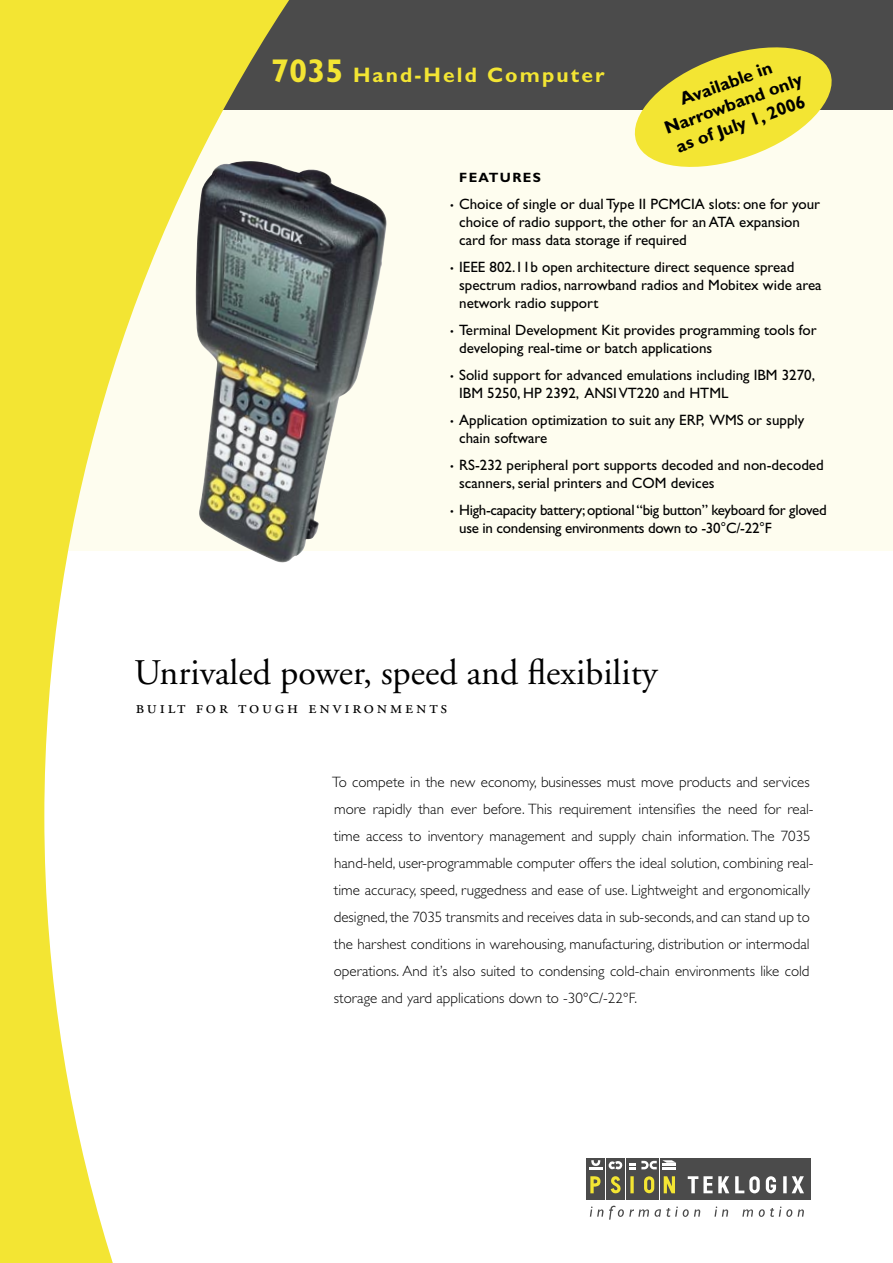
<style>
.page{position:relative;width:893px;height:1263px;background:#fff}
.page>*{position:absolute;margin:0;border:0;box-sizing:border-box;transform-origin:0 0}
.Headline{font:36px "Adobe Garamond";color:#000}
.t1{font:700 21px "Gill Sans";letter-spacing:.1em;color:#f3e533}
.t2{font:700 18px/21.6px "Gill Sans";color:#000;text-align:center}
.Sub-head{font:18px "Adobe Garamond Regular SC";letter-spacing:.16em;color:#000}
.Opening_Body_Copy{font:300 15px/27px "Gill Sans";color:#000}
.Bullet_Points__front{font:15px/18px "Gill Sans";color:#000}
.Bullet_Points__front-2{font:15px/18px "Gill Sans";letter-spacing:-.02em;color:#000}
.bullet_header__front{font:700 13.5px "Gill Sans";letter-spacing:.1em;color:#000}
.s1{font-size:33px}
.s2{font-size:10.5px}
</style>
<div class="page">
<div style="left:0;top:109px;width:893px;height:441px;background:#fefdef"></div>
<div style="left:0;top:0;width:893px;height:109px;background:#4b4b4b"></div>
<svg style="left:0;top:0;width:301px;height:1263px"></svg>
<div style="left:606px;top:1158px;width:19px;height:41px;background:#4b4b4b"></div>
<svg style="left:610px;top:1176px;width:11px;height:17px"></svg>
<div style="left:587px;top:1158px;width:18px;height:41px;background:#4b4b4b"></div>
<svg style="left:589px;top:1160px;width:34px;height:10px"></svg>
<svg style="left:590px;top:1176px;width:10px;height:17px"></svg>
<div style="left:626px;top:1158px;width:12px;height:41px;background:#4b4b4b"></div>
<svg style="left:629px;top:1163px;width:6px;height:6px"></svg>
<svg style="left:630px;top:1176px;width:4px;height:17px"></svg>
<div style="left:660px;top:1158px;width:18px;height:41px;background:#4b4b4b"></div>
<svg style="left:664px;top:1176px;width:11px;height:17px"></svg>
<div style="left:639px;top:1158px;width:20px;height:41px;background:#4b4b4b"></div>
<svg style="left:644px;top:1176px;width:10px;height:17px"></svg>
<svg style="left:641px;top:1160px;width:35px;height:9px"></svg>
<div style="left:680px;top:1158px;width:131px;height:41px;background:#4b4b4b"></div>
<svg style="left:688px;top:1176px;width:41px;height:17px"></svg>
<svg style="left:783px;top:1176px;width:21px;height:17px"></svg>
<svg style="left:735px;top:1176px;width:25px;height:17px"></svg>
<svg style="left:766px;top:1176px;width:10px;height:17px"></svg>
<svg style="left:590px;top:1206px;width:13px;height:11px"></svg>
<svg style="left:609px;top:1206px;width:40px;height:14px"></svg>
<svg style="left:655px;top:1206px;width:45px;height:11px"></svg>
<svg style="left:714px;top:1206px;width:14px;height:11px"></svg>
<svg style="left:742px;top:1209px;width:11px;height:8px"></svg>
<svg style="left:759px;top:1206px;width:33px;height:11px"></svg>
<svg style="left:798px;top:1209px;width:6px;height:8px"></svg>
<img style="left:195px;top:161px;width:192px;height:402px">
<svg style="left:619px;top:47px;width:228px;height:120px"></svg>
<p class="t1" style="left:271px;top:63px;width:335px"><span class="s1">7035</span> Hand-Held Computer</p>
<p class="t2" style="left:654px;top:98px;width:147px;rotate:-20deg">Available in<br>Narrowband only as of July 1, 2006</p>
<p class="bullet_header__front" style="left:459px;top:169px;width:83px">FEATURES</p>
<p class="Bullet_Points__front" style="left:459px;top:195px;width:362px;text-indent:-9px"><span class="s2">•</span> Choice of single or dual Type II PCMCIA slots: one for your choice of radio support, the other for an ATA expansion card for mass data storage if required</p>
<p class="Bullet_Points__front" style="left:459px;top:258px;width:364px;text-indent:-9px"><span class="s2">•</span> IEEE 802.11b open architecture direct sequence spread spectrum radios, narrowband radios and Mobitex wide area network radio support</p>
<p class="Bullet_Points__front" style="left:459px;top:321px;width:359px;text-indent:-9px"><span class="s2">•</span> Terminal Development Kit provides programming tools for developing real-time or batch applications</p>
<p class="Bullet_Points__front" style="left:459px;top:366px;width:357px;text-indent:-9px"><span class="s2">•</span> Solid support for advanced emulations including IBM 3270,<br>IBM 5250, HP 2392, ANSI VT220 and HTML</p>
<p class="Bullet_Points__front" style="left:459px;top:411px;width:347px;text-indent:-9px"><span class="s2">•</span> Application optimization to suit any ERP, WMS or supply chain software</p>
<p class="Bullet_Points__front" style="left:459px;top:456px;width:366px;text-indent:-9px"><span class="s2">•</span> RS-232 peripheral port supports decoded and non-decoded scanners, serial printers and COM devices</p>
<p class="Bullet_Points__front-2" style="left:459px;top:501px;width:369px;text-indent:-9px"><span class="s2">•</span> High-capacity battery; optional “big button” keyboard for gloved use in condensing environments down to -30°C/-22°F</p>
<p class="Headline" style="left:134px;top:654px;width:525px">Unrivaled power, speed and flexibility</p>
<p class="Sub-head" style="left:136px;top:697px;width:313px">built for tough environments</p>
<p class="Opening_Body_Copy" style="left:332px;top:768px;width:483px">To compete in the new economy, businesses must move products and services more rapidly than ever before. This requirement intensifies the need for real&shy;time access to inventory management and supply chain information. The 7035 hand-held, user-programmable computer offers the ideal solution, combining real&shy;time accuracy, speed, ruggedness and ease of use. Lightweight and ergonomically designed, the 7035 transmits and receives data in sub-seconds, and can stand up to the harshest conditions in warehousing, manufacturing, distribution or intermodal operations. And it’s also suited to condensing cold-chain environments like cold storage and yard applications down to -30°C/-22°F.</p>
</div>
